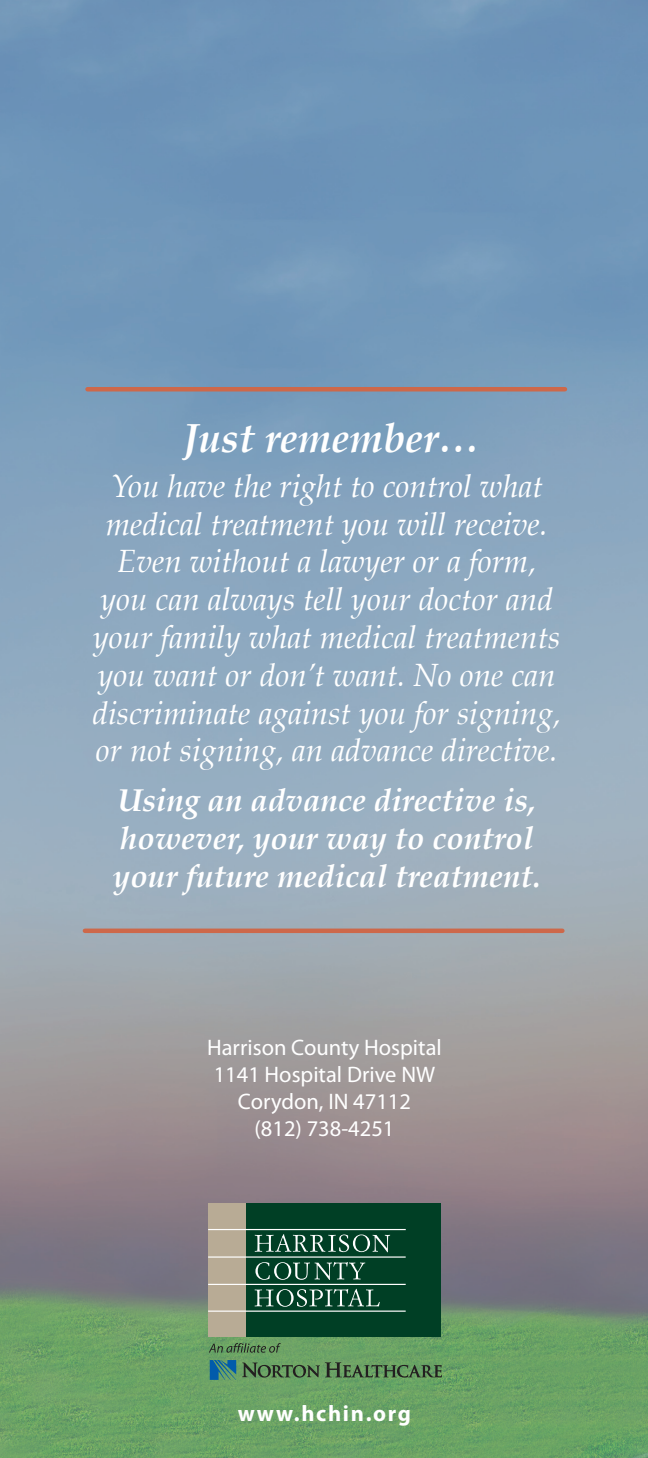
<style>
.page{position:relative;width:648px;height:1458px;background:#fff}
.page>*{position:absolute;margin:0;border:0;box-sizing:border-box;transform-origin:0 0}
.t1{font:italic 700 40.5px "Palatino";color:#fff}
.t2{font:italic 31.5px/37.8px "Palatino";color:#fff;text-align:center}
.t3{font:italic 700 31.5px/37.8px "Palatino";color:#fff}
.t4{font:22.5px/27px "Myriad Pro";color:#fff;text-align:center}
.t5{font:700 22.5px "Myriad Pro";letter-spacing:.075em;color:#fff}
</style>
<div class="page">
<img style="left:0;top:0;width:648px;height:1458px">
<div style="left:242px;top:1203px;width:198px;height:134px;background:#003f25"></div>
<div style="left:208px;top:1203px;width:38px;height:134px;background:#b8ab95"></div>
<hr style="left:208px;top:1311px;width:198px;height:1px;background:#fff">
<hr style="left:208px;top:1284px;width:198px;height:1px;background:#fff">
<hr style="left:208px;top:1256px;width:198px;height:2px;background:#fff">
<hr style="left:208px;top:1229px;width:198px;height:1px;background:#fff">
<svg style="left:255px;top:1234px;width:135px;height:18px"></svg>
<svg style="left:255px;top:1262px;width:110px;height:18px"></svg>
<svg style="left:255px;top:1289px;width:125px;height:18px"></svg>
<svg style="left:209px;top:1343px;width:72px;height:10px"></svg>
<svg style="left:210px;top:1360px;width:26px;height:20px"></svg>
<svg style="left:242px;top:1362px;width:200px;height:16px;background:#557c50"></svg>
<hr style="left:85px;top:929px;width:477px;height:4px;background:#cd684a">
<hr style="left:88px;top:387px;width:477px;height:4px;background:#cd684a">
<p class="t1" style="left:183px;top:414px;width:298px">Just remember…</p>
<p class="t2" style="left:92px;top:471px;width:470px">You have the right to control what medical treatment you will receive.<br>Even without a lawyer or a form, you can always tell your doctor and your family what medical treatments you want or don’t want. No one can discriminate against you for signing, or not signing, an advance directive.</p>
<p class="t3" style="left:113px;top:785px;width:429px">Using an advance directive is, however, your way to control your future medical treatment.</p>
<p class="t4" style="left:207px;top:1034px;width:236px">Harrison County Hospital<br>1141 Hospital Drive NW<br>Corydon, IN 47112<br>(812) 738-4251</p>
<p class="t5" style="left:238px;top:1399px;width:175px">www.hchin.org</p>
</div>
